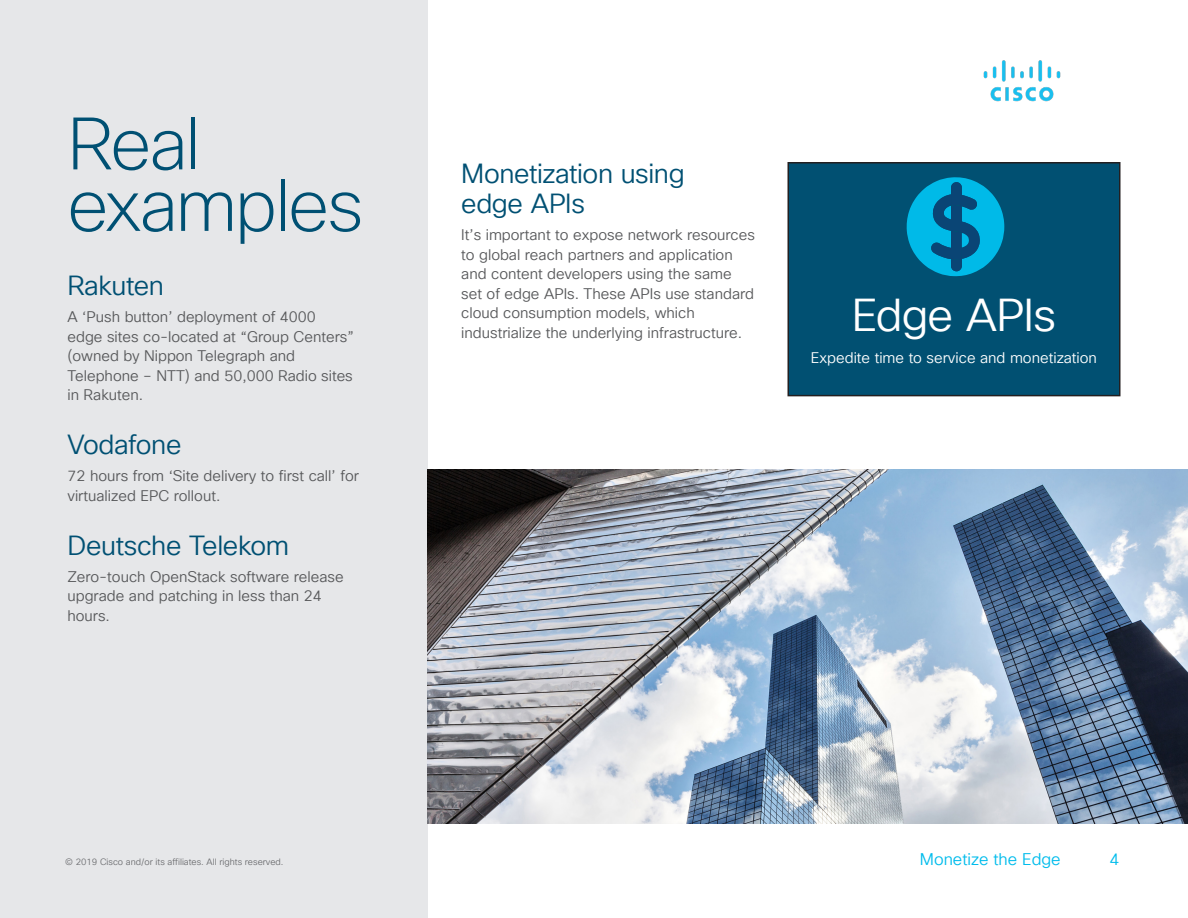
<style>
.page{position:relative;width:1188px;height:918px;background:#fff}
.page>*{position:absolute;margin:0;border:0;box-sizing:border-box;transform-origin:0 0}
.Subhead1_Indigo{font:200 72px/61.5px "Cisco Sans TT";letter-spacing:-.03em;color:#005073}
.Title_Subhead_White{font:45px "Cisco Sans TT Light";letter-spacing:-.02em;color:#fff}
.Subhead2_Indigo{font:27px/30px "Cisco Sans TT Light";letter-spacing:-.015em;color:#005073}
.t1{font:16.5px "Cisco Sans TT Light";color:#01bcec}
.Body{font:15px/19.5px "Cisco Sans TT Light";color:#57585a}
.Body_White{font:15px "Cisco Sans TT Light";color:#fff}
.t2{font:9px "Cisco Sans TT Light";color:#6c6d70}
</style>
<div class="page">
<img style="left:983px;top:60px;width:78px;height:42px">
<div style="left:0;top:0;width:428px;height:918px;background:#e6e7e9"></div>
<div style="left:788px;top:163px;width:332px;height:233px;background:#015072"></div>
<div style="left:788px;top:162px;width:332px;height:234px;border:2px solid #231f20"></div>
<svg style="left:906px;top:177px;width:98px;height:99px"></svg>
<img style="left:428px;top:470px;width:760px;height:354px">
<p class="Subhead1_Indigo" style="left:68px;top:116px;width:297px">Real examples</p>
<p class="Subhead2_Indigo" style="left:68px;top:272px;width:98px">Rakuten</p>
<p class="Body" style="left:68px;top:308px;width:288px">A ‘Push button’ deployment of 4000 edge sites co-located at “Group Centers” (owned by Nippon Telegraph and<br>Telephone – NTT) and 50,000 Radio sites in Rakuten.</p>
<p class="Subhead2_Indigo" style="left:68px;top:431px;width:116px">Vodafone</p>
<p class="Body" style="left:68px;top:467px;width:293px">72 hours from ‘Site delivery to first call’ for virtualized EPC rollout.</p>
<p class="Subhead2_Indigo" style="left:68px;top:531px;width:223px">Deutsche Telekom</p>
<p class="Body" style="left:68px;top:567px;width:278px">Zero-touch OpenStack software release upgrade and patching in less than 24 hours.</p>
<p class="Subhead2_Indigo" style="left:461px;top:160px;width:225px">Monetization using edge APIs</p>
<p class="Body" style="left:461px;top:226px;width:295px">It’s important to expose network resources to global reach partners and application and content developers using the same set of edge APIs. These APIs use standard cloud consumption models, which industrialize the underlying infrastructure.</p>
<p class="Title_Subhead_White" style="left:852px;top:286px;width:206px">Edge APIs</p>
<p class="Body_White" style="left:811px;top:348px;width:288px">Expedite time to service and monetization</p>
<p class="t2" style="left:65px;top:856px;width:220px">© 2019 Cisco and/or its affiliates. All rights reserved.</p>
<p class="t1" style="left:920px;top:849px;width:142px">Monetize the Edge</p>
<p class="t1" style="left:1110px;top:849px;width:11px">4</p>
</div>
